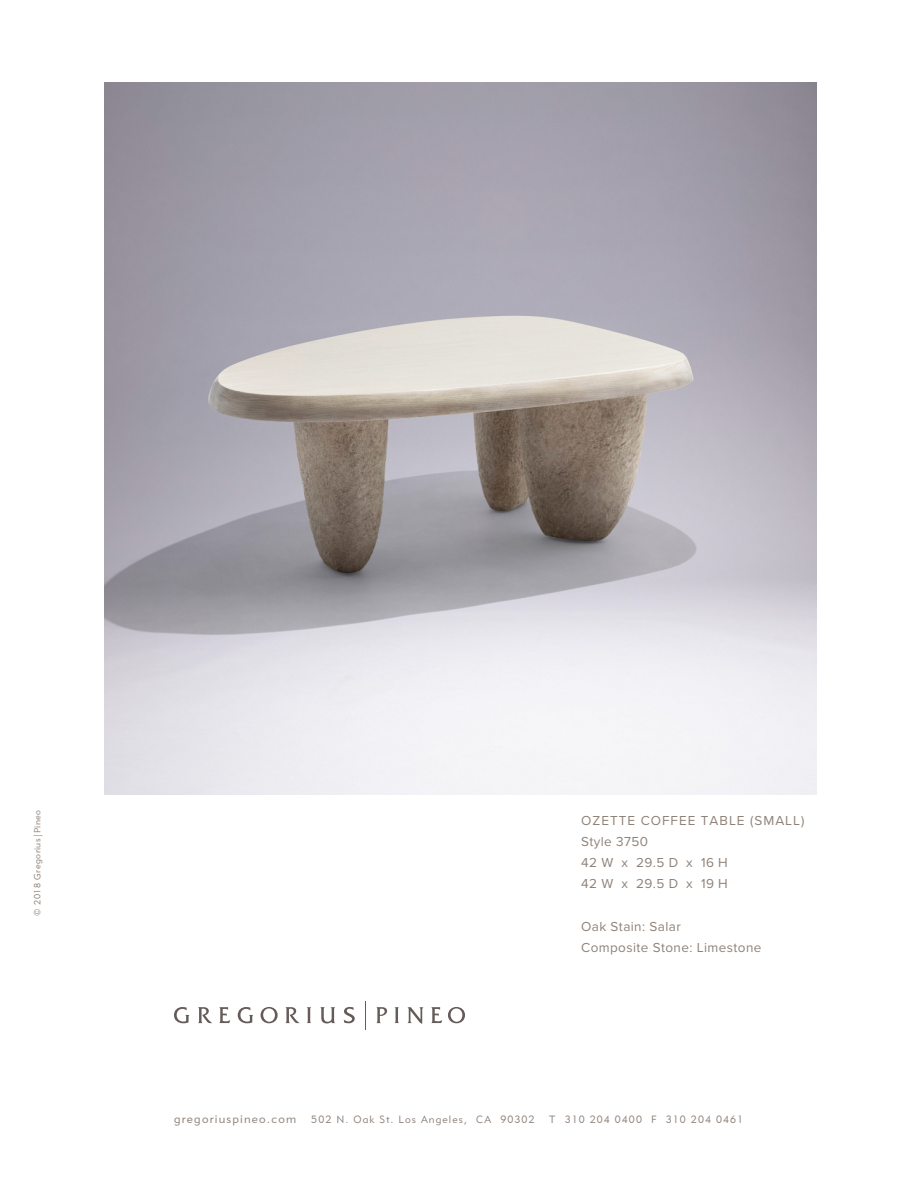
<style>
.page{position:relative;width:918px;height:1188px;background:#fff}
.page>*{position:absolute;margin:0;border:0;box-sizing:border-box;transform-origin:0 0}
.t1{font:13.5px/21.1px "Proxima Nova";letter-spacing:.075em;color:#8f8279}
.t2{font:13.5px/21.1px "Proxima Nova";letter-spacing:.03em;color:#8f8279}
.t3{font:12px "Geometric 415 BT Lite A";letter-spacing:.1em;color:#8f8279}
.t4{font:10.5px "Geometric 415 BT Lite A";letter-spacing:.1em;color:#8f8279}
.t5{font:9px "Geometric 415 BT Lite A";letter-spacing:.05em;color:#8f8279}
</style>
<div class="page">
<svg style="left:174px;top:1007px;width:15px;height:16px"></svg>
<svg style="left:238px;top:1007px;width:15px;height:16px"></svg>
<svg style="left:261px;top:1007px;width:17px;height:16px"></svg>
<svg style="left:448px;top:1007px;width:17px;height:16px"></svg>
<svg style="left:307px;top:1007px;width:4px;height:16px"></svg>
<svg style="left:395px;top:1007px;width:4px;height:16px"></svg>
<svg style="left:344px;top:1007px;width:11px;height:16px"></svg>
<svg style="left:198px;top:1007px;width:14px;height:16px"></svg>
<svg style="left:285px;top:1007px;width:15px;height:16px"></svg>
<svg style="left:376px;top:1007px;width:11px;height:16px"></svg>
<svg style="left:219px;top:1007px;width:11px;height:16px"></svg>
<svg style="left:431px;top:1007px;width:11px;height:16px"></svg>
<svg style="left:320px;top:1007px;width:15px;height:16px"></svg>
<svg style="left:407px;top:1007px;width:16px;height:17px"></svg>
<svg style="left:365px;top:1001px;width:1px;height:28px"></svg>
<img style="left:104px;top:82px;width:712px;height:712px">
<p class="t5" style="left:32px;top:916px;width:107px;rotate:-90deg">© 2018 Gregorius|Pineo</p>
<p class="t1" style="left:581px;top:809px;width:225px">OZETTE COFFEE TABLE (SMALL)<br>Style 3750<br>42 W x 29.5 D x 16 H<br>42 W x 29.5 D x 19 H</p>
<p class="t2" style="left:581px;top:915px;width:182px">Oak Stain: Salar<br>Composite Stone: Limestone</p>
<p class="t3" style="left:174px;top:1112px;width:124px">gregoriuspineo.com</p>
<p class="t4" style="left:311px;top:1113px;width:433px">502 N. Oak St. Los Angeles, CA 90302 T 310 204 0400 F 310 204 0461</p>
</div>
